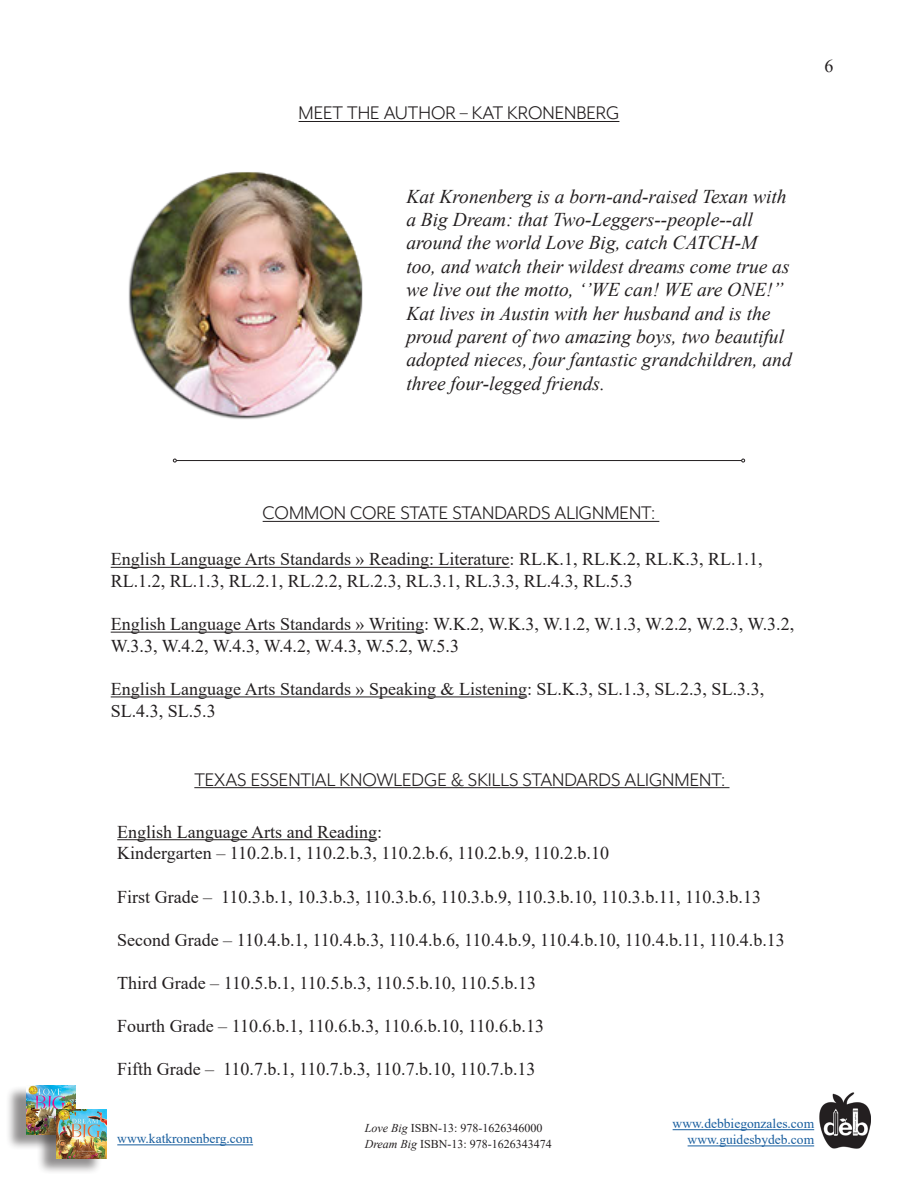
<style>
.page{position:relative;width:918px;height:1188px;background:#fff}
.page>*{position:absolute;margin:0;border:0;box-sizing:border-box;transform-origin:0 0}
.t1{font:21px "Mr Eaves XL Mod OT";color:#231f20}
.t2{font:italic 19.5px/23.4px "Times New Roman";color:#231f20}
.t3{font:18px/21.6px "Times New Roman";color:#231f20}
.t4{font:13.5px "Times New Roman";color:#175d9e}
.t5{font:12px/16.2px "Times New Roman";color:#231f20}
.s1{font-style:italic}
</style>
<div class="page">
<img style="left:820px;top:1092px;width:51px;height:57px">
<hr style="left:673px;top:1129px;width:141px;height:1px;background:#175d9e">
<hr style="left:688px;top:1146px;width:126px;height:1px;background:#175d9e">
<div style="left:5px;top:1085px;width:66px;height:66px;background:#231f20;opacity:.5"></div>
<img style="left:26px;top:1085px;width:50px;height:49px">
<div style="left:36px;top:1110px;width:66px;height:64px;background:#231f20;opacity:.5"></div>
<img style="left:57px;top:1110px;width:49px;height:48px">
<hr style="left:117px;top:1145px;width:136px;height:1px;background:#175d9e">
<hr style="left:299px;top:121px;width:320px;height:1px;background:#231f20">
<img style="left:128px;top:172px;width:235px;height:247px">
<hr style="left:263px;top:521px;width:396px;height:1px;background:#231f20">
<hr style="left:111px;top:567px;width:399px;height:1px;background:#231f20">
<hr style="left:111px;top:632px;width:313px;height:1px;background:#231f20">
<hr style="left:111px;top:697px;width:416px;height:1px;background:#231f20">
<hr style="left:176px;top:460px;width:566px;height:1px;background:#231f20">
<hr style="left:194px;top:787px;width:535px;height:1px;background:#231f20">
<hr style="left:117px;top:839px;width:260px;height:1px;background:#231f20">
<p class="t1" style="left:299px;top:103px;width:322px">MEET THE AUTHOR – KAT KRONENBERG</p>
<p class="t2" style="left:406px;top:184px;width:387px">Kat Kronenberg is a born-and-raised Texan with a Big Dream: that Two-Leggers--people--all around the world Love Big, catch CATCH-M too, and watch their wildest dreams come true as we live out the motto, ‘’WE can! WE are ONE!” Kat lives in Austin with her husband and is the proud parent of two amazing boys, two beautiful adopted nieces, four fantastic grandchildren, and three four-legged friends.</p>
<p class="t3" style="left:824px;top:54px;width:10px">6</p>
<p class="t1" style="left:263px;top:502px;width:394px">COMMON CORE STATE STANDARDS ALIGNMENT:</p>
<p class="t3" style="left:111px;top:548px;width:653px">English Language Arts Standards » Reading: Literature: RL.K.1, RL.K.2, RL.K.3, RL.1.1,<br>RL.1.2, RL.1.3, RL.2.1, RL.2.2, RL.2.3, RL.3.1, RL.3.3, RL.4.3, RL.5.3</p>
<p class="t3" style="left:111px;top:613px;width:685px">English Language Arts Standards » Writing: W.K.2, W.K.3, W.1.2, W.1.3, W.2.2, W.2.3, W.3.2,<br>W.3.3, W.4.2, W.4.3, W.4.2, W.4.3, W.5.2, W.5.3</p>
<p class="t3" style="left:111px;top:678px;width:655px">English Language Arts Standards » Speaking &amp; Listening: SL.K.3, SL.1.3, SL.2.3, SL.3.3,<br>SL.4.3, SL.5.3</p>
<p class="t1" style="left:194px;top:769px;width:533px">TEXAS ESSENTIAL KNOWLEDGE &amp; SKILLS STANDARDS ALIGNMENT:</p>
<p class="t3" style="left:117px;top:820px;width:266px">English Language Arts and Reading:</p>
<p class="t3" style="left:117px;top:842px;width:493px">Kindergarten – 110.2.b.1, 110.2.b.3, 110.2.b.6, 110.2.b.9, 110.2.b.10</p>
<p class="t3" style="left:117px;top:885px;width:645px">First Grade – 110.3.b.1, 10.3.b.3, 110.3.b.6, 110.3.b.9, 110.3.b.10, 110.3.b.11, 110.3.b.13</p>
<p class="t3" style="left:117px;top:928px;width:669px">Second Grade – 110.4.b.1, 110.4.b.3, 110.4.b.6, 110.4.b.9, 110.4.b.10, 110.4.b.11, 110.4.b.13</p>
<p class="t3" style="left:117px;top:972px;width:420px">Third Grade – 110.5.b.1, 110.5.b.3, 110.5.b.10, 110.5.b.13</p>
<p class="t3" style="left:117px;top:1015px;width:428px">Fourth Grade – 110.6.b.1, 110.6.b.3, 110.6.b.10, 110.6.b.13</p>
<p class="t3" style="left:117px;top:1058px;width:420px">Fifth Grade – 110.7.b.1, 110.7.b.3, 110.7.b.10, 110.7.b.13</p>
<p class="t4" style="left:673px;top:1114px;width:143px">www.debbiegonzales.com</p>
<p class="t5" style="left:365px;top:1119px;width:189px"><span class="s1">Love Big</span> ISBN-13: 978-1626346000<br><span class="s1">Dream Big</span> ISBN-13: 978-1626343474</p>
<p class="t4" style="left:117px;top:1129px;width:137px">www.katkronenberg.com</p>
<p class="t4" style="left:688px;top:1130px;width:128px">www.guidesbydeb.com</p>
</div>
